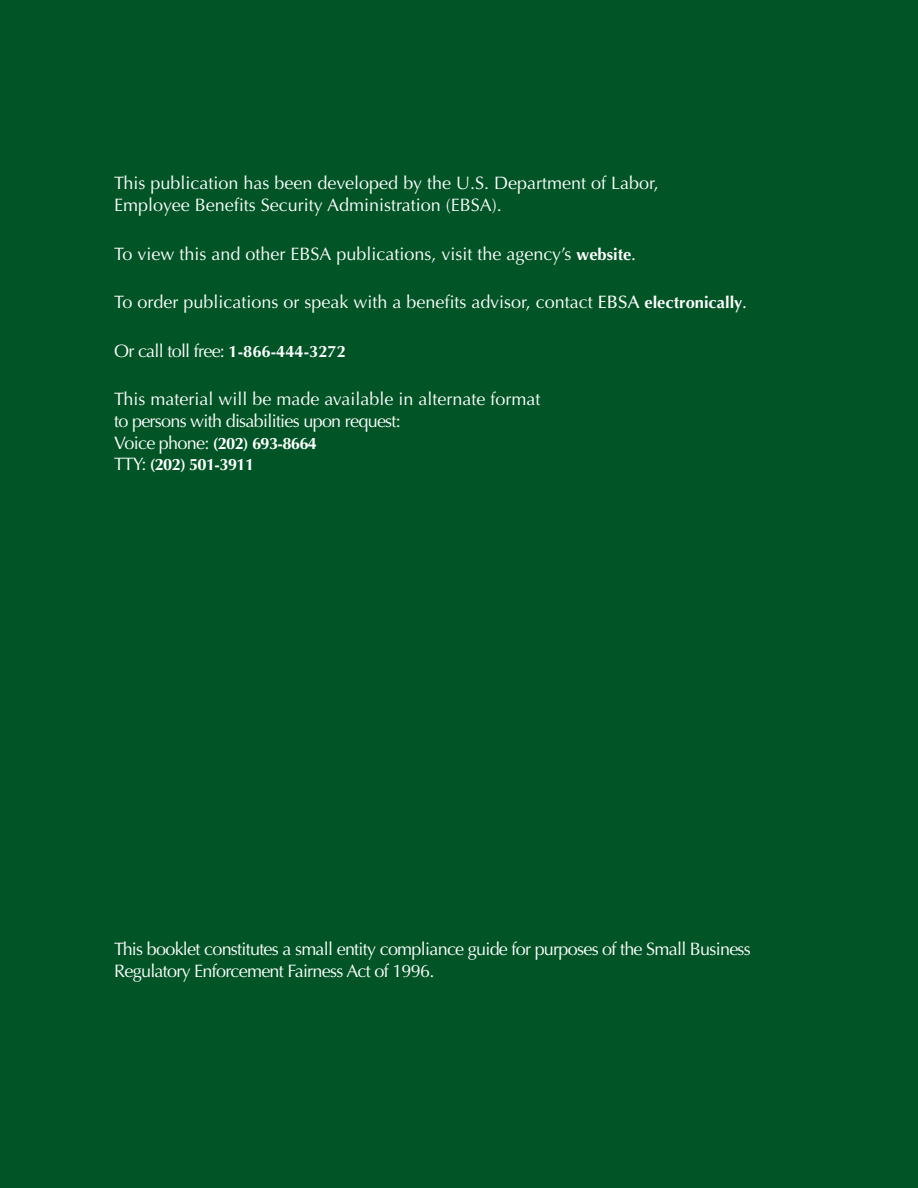
<style>
.page{position:relative;width:918px;height:1188px;background:#005425}
.page>*{position:absolute;margin:0;border:0;box-sizing:border-box;transform-origin:0 0}
.t1{font:18px/21.6px "Optima";color:#fff}
.t2{font:18px/21.6px "Optima";letter-spacing:-.04em;color:#fff}
.t3{font:700 16.5px/21.6px "Optima";letter-spacing:-.04em;color:#fff}
.s1{font-weight:700;font-size:16.5px}
.s2{font-weight:500;font-size:16.5px}
.s3{font-weight:500}
.s4{font-weight:400;font-size:18px}
</style>
<div class="page">
<p class="t1" style="left:114px;top:173px;width:546px">This publication has been developed by the U.S. Department of Labor,<br>Employee Benefits Security Administration (EBSA).</p>
<p class="t1" style="left:114px;top:243px;width:523px">To view this and other EBSA publications, visit the agency’s <span class="s1">website</span><span class="s2">.</span></p>
<p class="t1" style="left:114px;top:291px;width:634px">To order publications or speak with a benefits advisor, contact <span class="s3">EBSA</span> <span class="s1">electronically</span><span class="s2">.</span></p>
<p class="t2" style="left:114px;top:340px;width:233px">Or call toll free: <span class="s1">1-866-444-3272</span></p>
<p class="t1" style="left:114px;top:389px;width:428px">This material will be made available in alternate format to persons with disabilities upon request:</p>
<p class="t3" style="left:114px;top:432px;width:204px"><span class="s4">Voice phone:</span> (202) 693-8664<br><span class="s4">TTY:</span> (202) 501-3911</p>
<p class="t2" style="left:114px;top:939px;width:638px">This booklet constitutes a small en ti ty compliance guide for pur pos es of the Small Business<br>Regulatory Enforcement Fairness Act of 1996.</p>
</div>
